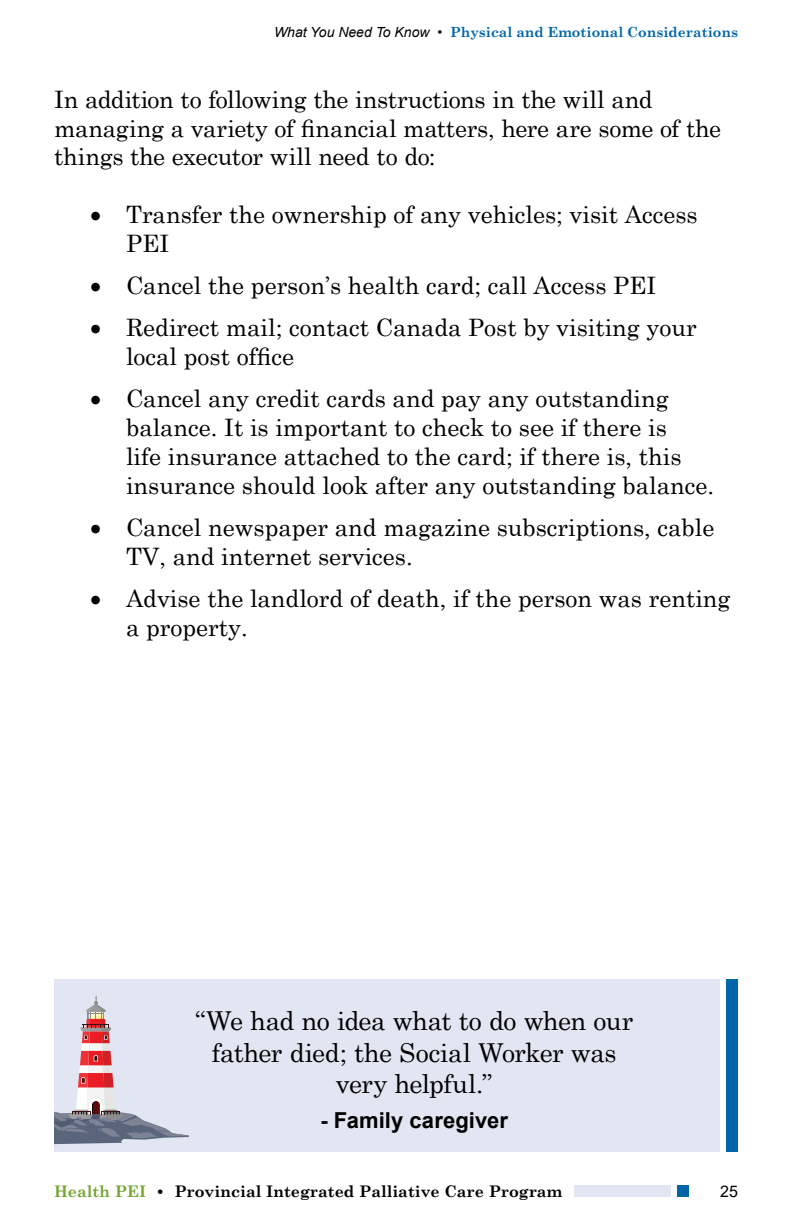
<style>
.page{position:relative;width:792px;height:1224px;background:#fff}
.page>*{position:absolute;margin:0;border:0;box-sizing:border-box;transform-origin:0 0}
.t1{font:26px/31.2px "Century Schoolbook";letter-spacing:-.025em;color:#000;text-align:center}
.t2{font:24px/28.8px "Century Schoolbook";color:#000}
.t3{font:700 22px "Arial";letter-spacing:.005em;color:#000}
.t4{font:700 16px "Century Schoolbook";color:#000}
.t5{font:16px "Arial";color:#000}
.t6{font:700 14px "Century Schoolbook";color:#0066a9}
.s1{font-family:"Arial";font-weight:400;font-style:italic;color:#000}
.s2{color:#74a534}
</style>
<div class="page">
<div style="left:574px;top:1185px;width:114px;height:12px;background:#e1e6f2"></div>
<div style="left:677px;top:1185px;width:11px;height:12px;background:#0066a9"></div>
<div style="left:671px;top:1185px;width:6px;height:12px;background:#fff"></div>
<div style="left:54px;top:979px;width:666px;height:173px;background:#e1e6f2"></div>
<div style="left:726px;top:979px;width:12px;height:173px;background:#0066a9"></div>
<svg style="left:54px;top:995px;width:135px;height:149px"></svg>
<p class="t6" style="left:274px;top:21px;width:466px"><span class="s1">What You Need To Know •</span> Physical and Emotional Considerations</p>
<p class="t2" style="left:54px;top:83px;width:669px">In addition to following the instructions in the will and managing a variety of financial matters, here are some of the things the executor will need to do:</p>
<p class="t2" style="left:126px;top:198px;width:573px;text-indent:-36px">• Transfer the ownership of any vehicles; visit Access<br>PEI</p>
<p class="t2" style="left:90px;top:269px;width:568px">• Cancel the person’s health card; call Access PEI</p>
<p class="t2" style="left:126px;top:311px;width:572px;text-indent:-36px">• Redirect mail; contact Canada Post by visiting your local post office</p>
<p class="t2" style="left:126px;top:382px;width:590px;text-indent:-36px">• Cancel any credit cards and pay any outstanding balance. It is important to check to see if there is<br>life insurance attached to the card; if there is, this insurance should look after any outstanding balance.</p>
<p class="t2" style="left:126px;top:511px;width:590px;text-indent:-36px">• Cancel newspaper and magazine subscriptions, cable<br>TV, and internet services.</p>
<p class="t2" style="left:126px;top:582px;width:606px;text-indent:-36px">• Advise the landlord of death, if the person was renting a property.</p>
<p class="t1" style="left:195px;top:1003px;width:440px">“We had no idea what to do when our father died; the Social Worker was very helpful.”</p>
<p class="t3" style="left:321px;top:1105px;width:189px">- Family caregiver</p>
<p class="t4" style="left:54px;top:1179px;width:510px"><span class="s2">Health PEI</span> • Provincial Integrated Palliative Care Program</p>
<p class="t5" style="left:720px;top:1180px;width:19px">25</p>
</div>
